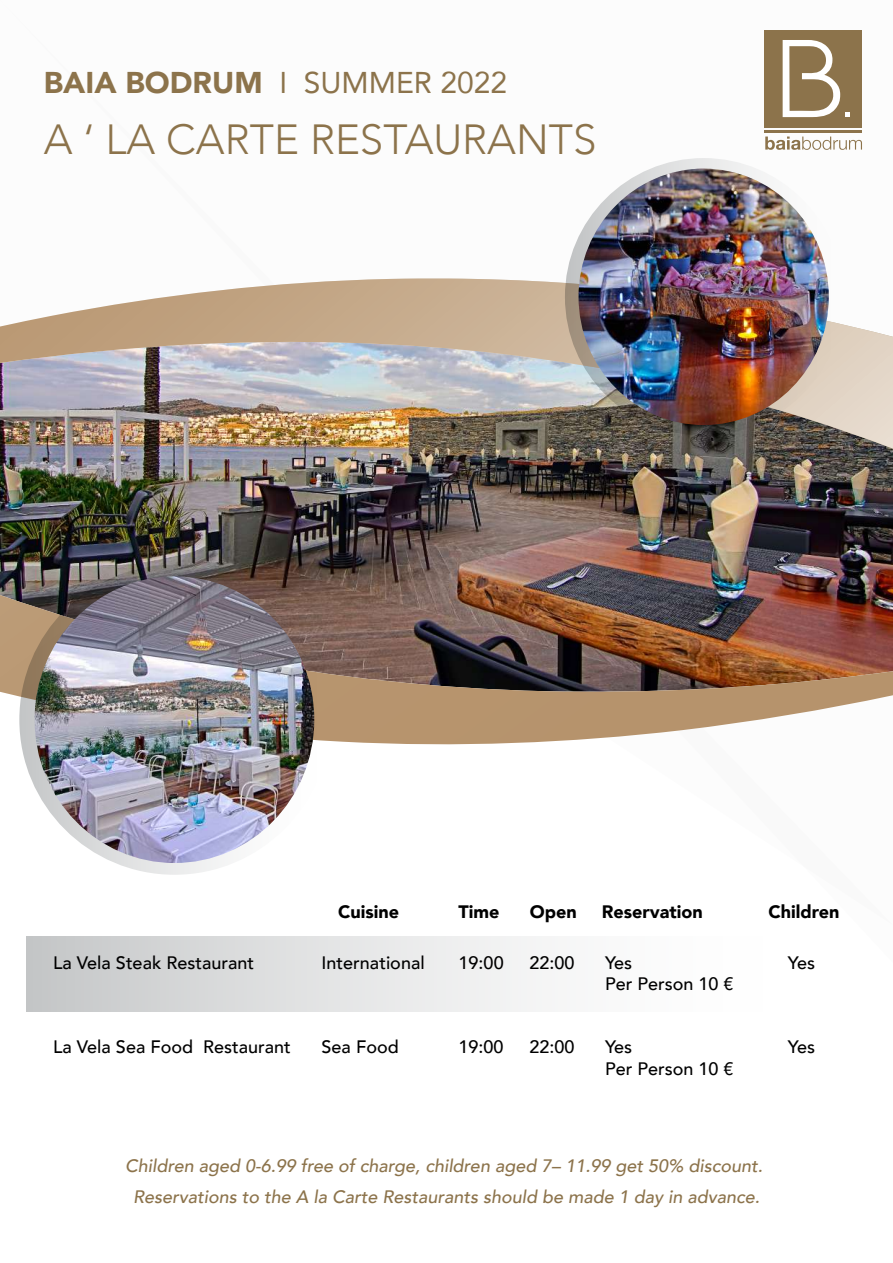
<style>
.page{position:relative;width:893px;height:1263px;background:#fff}
.page>*{position:absolute;margin:0;border:0;box-sizing:border-box;transform-origin:0 0}
.t1{font:300 42.15px "Avenir";color:#8c734b}
.t2{font:30px "Avenir";color:#8c734b}
.t3{font:italic 500 18px/31.5px "Avenir";color:#8c734b;text-align:center}
.t4{font:500 18px/21.6px "Avenir";color:#000}
.t5{font:900 18px "Avenir";color:#000}
.s1{font-weight:900}
</style>
<div class="page">
<svg style="left:765px;top:137px;width:97px;height:13px"></svg>
<hr style="left:765px;top:131px;width:97px;height:2px;background:#8c734b">
<div style="left:765px;top:30px;width:97px;height:97px;background:#8c734b"></div>
<svg style="left:783px;top:40px;width:67px;height:77px"></svg>
<img style="left:0;top:449px;width:893px;height:146px">
<img style="left:0;top:595px;width:893px;height:150px">
<img style="left:0;top:278px;width:893px;height:171px">
<div style="left:26px;top:936px;width:769px;height:75px;background:linear-gradient(to right,#c9cacb,#fff)"></div>
<svg style="left:565px;top:158px;width:277px;height:278px"></svg>
<img style="left:578px;top:169px;width:251px;height:256px">
<svg style="left:19px;top:565px;width:310px;height:310px;background:#b8afa5"></svg>
<img style="left:35px;top:576px;width:279px;height:287px">
<h2 class="t2" style="left:44px;top:58px;width:465px"><span class="s1">BAIA BODRUM</span> I SUMMER 2022</h2>
<h1 class="t1" style="left:44px;top:114px;width:554px">A ‘ LA CARTE RESTAURANTS</h1>
<p class="t5" style="left:338px;top:896px;width:63px">Cuisine</p>
<p class="t5" style="left:458px;top:896px;width:43px">Time</p>
<p class="t5" style="left:530px;top:896px;width:48px">Open</p>
<p class="t5" style="left:602px;top:896px;width:102px">Reservation</p>
<p class="t5" style="left:768px;top:896px;width:73px">Children</p>
<p class="t4" style="left:53px;top:951px;width:202px">La Vela Steak Restaurant</p>
<p class="t4" style="left:322px;top:951px;width:105px">International</p>
<p class="t4" style="left:459px;top:951px;width:47px">19:00</p>
<p class="t4" style="left:530px;top:951px;width:47px">22:00</p>
<p class="t4" style="left:605px;top:951px;width:130px">Yes<br>Per Person 10 €</p>
<p class="t4" style="left:788px;top:951px;width:29px">Yes</p>
<p class="t4" style="left:53px;top:1035px;width:239px">La Vela Sea Food Restaurant</p>
<p class="t4" style="left:322px;top:1035px;width:79px">Sea Food</p>
<p class="t4" style="left:459px;top:1035px;width:47px">19:00</p>
<p class="t4" style="left:529px;top:1035px;width:47px">22:00</p>
<p class="t4" style="left:605px;top:1035px;width:130px">Yes<br>Per Person 10 €</p>
<p class="t4" style="left:788px;top:1035px;width:29px">Yes</p>
<p class="t3" style="left:125px;top:1150px;width:639px">Children aged 0-6.99 free of charge, children aged 7– 11.99 get 50% discount.<br>Reservations to the A la Carte Restaurants should be made 1 day in advance.</p>
</div>
